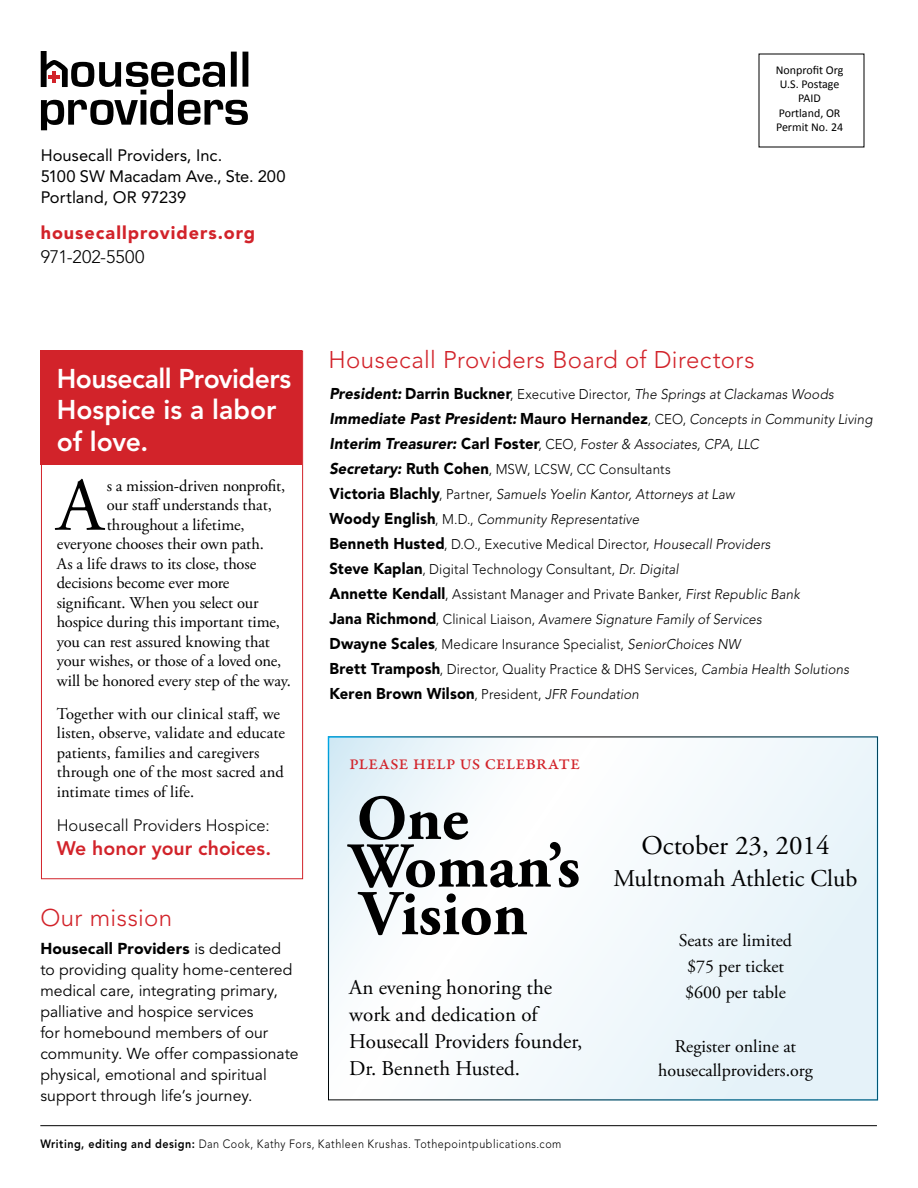
<style>
.page{position:relative;width:918px;height:1188px;background:#fff}
.page>*{position:absolute;margin:0;border:0;box-sizing:border-box;transform-origin:0 0}
.t1{font:75.3px "Adobe Garamond Pro";color:#000}
.t2{font:700 63.75px/47.7px "Adobe Garamond Pro";color:#000}
.t3{font:800 27px/31.5px "Avenir";letter-spacing:-.015em;color:#fff}
.t4{font:27px "Adobe Garamond Pro";color:#000}
.t5{font:300 24px "Avenir";letter-spacing:.015em;color:#d2232a}
.t6{font:24px "Adobe Garamond Pro";color:#000}
.t7{font:21px/27px "Adobe Garamond Pro";color:#000}
.t8{font:21px "Garamond Premr Pro";letter-spacing:-.01em;color:#d2232a}
.t9{font:800 19.5px "Avenir";color:#d2232a}
.t10{font:18px/26.2px "Adobe Garamond Pro";color:#000;text-align:center}
.t11{font:900 18px "Avenir";letter-spacing:.055em;color:#d2232a}
.t12{font:300 18px "Avenir";color:#000}
.t13{font:16.5px/19.5px "Adobe Garamond Pro";letter-spacing:-.005em;color:#000}
.t14{font:16.5px/21px "Avenir";color:#000}
.t15{font:300 16.5px "Avenir";letter-spacing:.005em;color:#000}
.t16{font:15.75px/21px "Avenir";letter-spacing:.005em;color:#000}
.t17{font:900 15.6px "Avenir";letter-spacing:.01em;color:#000;scale:.95 1}
.t18{font:italic 300 14.1px/24.9px "Avenir";letter-spacing:.005em;color:#000;scale:.95 1}
.t19{font:300 12px "Avenir";letter-spacing:.045em;color:#000;scale:.9 1}
.t20{font:12px/14.4px "Calibri";color:#000;text-align:center}
.s1{font-weight:900}
.s2{font-weight:900;font-size:15.6px}
.s3{font-weight:900;font-style:normal;font-size:15.6px}
.s4{font-style:normal}
.s5{font-weight:300;font-size:14.1px}
.s6{font-weight:300;font-style:italic;font-size:14.1px}
.s7{font-weight:800}
</style>
<div class="page">
<svg style="left:328px;top:736px;width:550px;height:365px;fill:#f2f8fc"></svg>
<svg style="left:41px;top:51px;width:207px;height:79px"></svg>
<hr style="left:40px;top:1125px;width:837px;height:1px;background:#000">
<div style="left:40px;top:350px;width:262px;height:114px;background:#d2232a"></div>
<p class="t14" style="left:41px;top:145px;width:246px">Housecall Providers, Inc.<br>5100 SW Macadam Ave., Ste. 200<br>Portland, OR 97239</p>
<p class="t11" style="left:41px;top:222px;width:216px">housecallproviders.org</p>
<p class="t12" style="left:41px;top:246px;width:105px">971-202-5500</p>
<p class="t20" style="left:776px;top:62px;width:69px">Nonprofit Org<br>U.S. Postage<br>PAID<br>Portland, OR<br>Permit No. 24</p>
<h3 class="t3" style="left:57px;top:363px;width:236px">Housecall Providers<br>Hospice is a labor of love.</h3>
<h1 class="t1" style="left:57px;top:461px;width:48px">A</h1>
<p class="t13" style="left:107px;top:476px;width:180px">s a mission-driven nonprofit,</p>
<p class="t13" style="left:107px;top:496px;width:167px">our staff understands that,</p>
<p class="t13" style="left:107px;top:515px;width:139px">throughout a lifetime,</p>
<p class="t13" style="left:57px;top:535px;width:209px">everyone chooses their own path.</p>
<p class="t13" style="left:57px;top:554px;width:201px">As a life draws to its close, those</p>
<p class="t13" style="left:57px;top:574px;width:174px">decisions become ever more</p>
<p class="t13" style="left:57px;top:593px;width:203px">significant. When you select our</p>
<p class="t13" style="left:57px;top:613px;width:225px">hospice during this important time,</p>
<p class="t13" style="left:57px;top:632px;width:215px">you can rest assured knowing that</p>
<p class="t13" style="left:57px;top:652px;width:226px">your wishes, or those of a loved one,</p>
<p class="t13" style="left:57px;top:671px;width:236px">will be honored every step of the way.</p>
<p class="t13" style="left:57px;top:704px;width:230px">Together with our clinical staff, we listen, observe, validate and educate patients, families and caregivers through one of the most sacred and intimate times of life.</p>
<p class="t15" style="left:57px;top:816px;width:214px">Housecall Providers Hospice:</p>
<h3 class="t9" style="left:57px;top:837px;width:216px">We honor your choices.</h3>
<h3 class="t5" style="left:40px;top:904px;width:133px">Our mission</h3>
<p class="t16" style="left:40px;top:939px;width:260px"><span class="s1">Housecall Providers</span> is dedicated to providing quality home-centered medical care, integrating primary, palliative and hospice services<br>for homebound members of our community. We offer compassionate physical, emotional and spiritual support through life’s journey.</p>
<h3 class="t5" style="left:328px;top:346px;width:428px">Housecall Providers Board of Directors</h3>
<p class="t18" style="left:329px;top:382px;width:573px"><span class="s2">President:</span> <span class="s3">Darrin Buckner</span><span class="s4">, Executive Director,</span> The Springs at Clackamas Woods <span class="s2">Immediate Past President:</span> <span class="s3">Mauro Hernandez</span><span class="s4">, CEO,</span> Concepts in Community Living <span class="s2">Interim Treasurer:</span> <span class="s3">Carl Foster</span><span class="s4">, CEO,</span> Foster &amp; Associates, CPA, LLC<br><span class="s2">Secretary:</span> <span class="s3">Ruth Cohen</span><span class="s4">, MSW, LCSW, CC Consultants<br></span><span class="s3">Victoria Blachly</span><span class="s4">, Partner,</span> Samuels Yoelin Kantor, Attorneys at Law<br><span class="s3">Woody English</span><span class="s4">, M.D.,</span> Community Representative<br><span class="s3">Benneth Husted</span><span class="s4">, D.O., Executive Medical Director,</span> Housecall Providers<br><span class="s3">Steve Kaplan</span><span class="s4">, Digital Technology Consultant,</span> Dr. Digital<br><span class="s3">Annette Kendall</span><span class="s4">, Assistant Manager and Private Banker,</span> First Republic Bank<br><span class="s3">Jana Richmond</span><span class="s4">, Clinical Liaison,</span> Avamere Signature Family of Services<br><span class="s3">Dwayne Scales</span><span class="s4">, Medicare Insurance Specialist,</span> SeniorChoices NW<br><span class="s3">Brett Tramposh</span><span class="s4">, Director, Quality Practice &amp; DHS Services,</span> Cambia Health Solutions</p>
<p class="t17" style="left:329px;top:684px;width:327px">Keren Brown Wilson<span class="s5">, President,</span> <span class="s6">JFR Foundation</span></p>
<h3 class="t8" style="left:349px;top:750px;width:233px">please help us celebrate</h3>
<h2 class="t2" style="left:349px;top:796px;width:232px">One<br>Woman’s<br>Vision</h2>
<h3 class="t4" style="left:642px;top:829px;width:189px">October 23, 2014</h3>
<h3 class="t6" style="left:614px;top:864px;width:245px">Multnomah Athletic Club</h3>
<p class="t10" style="left:679px;top:927px;width:115px">Seats are limited $75 per ticket</p>
<h3 class="t7" style="left:349px;top:974px;width:204px">An evening honoring the</h3>
<p class="t10" style="left:685px;top:980px;width:102px">$600 per table</p>
<h3 class="t7" style="left:349px;top:1001px;width:235px">work and dedication of<br>Housecall Providers founder,<br>Dr. Benneth Husted.</h3>
<p class="t10" style="left:658px;top:1036px;width:156px;line-height:23.2px">Register online at housecallproviders.org</p>
<p class="t19" style="left:40px;top:1136px;width:581px"><span class="s7">Writing, editing and design:</span> Dan Cook, Kathy Fors, Kathleen Krushas. Tothepointpublications.com</p>
</div>
